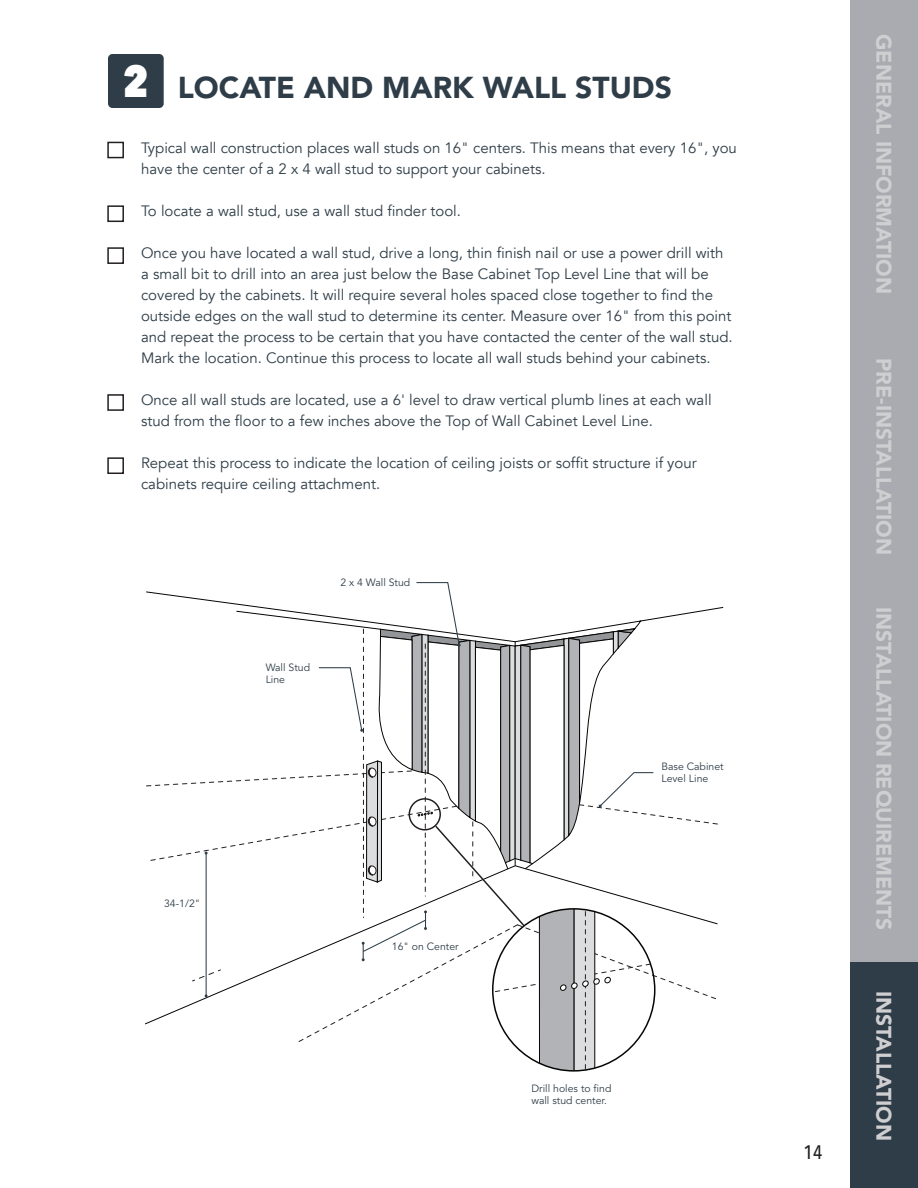
<style>
.page{position:relative;width:918px;height:1188px;background:#fff}
.page>*{position:absolute;margin:0;border:0;box-sizing:border-box;transform-origin:0 0}
.t1{font:800 45px "Avenir Next Condensed";color:#fff}
.t2{font:900 30px "Avenir LT Std";color:#2e3d47}
.t3{font:900 21px "Avenir LT Std";color:#cfcfd2}
.t4{font:500 19.5px "Avenir Next Condensed";color:#231f20}
.Body{font:15px/21px "Avenir";color:#2e3d47}
.Callout{font:10.5px/12px "Avenir LT Std";color:#2e3d47}
</style>
<div class="page">
<div style="left:850px;top:0;width:68px;height:1188px;background:#2e3d47"></div>
<div style="left:108px;top:54px;width:56px;height:54px;background:#2e3d47;border-radius:4px"></div>
<div style="left:107px;top:142px;width:17px;height:16px;border:2px solid #231f20"></div>
<div style="left:107px;top:205px;width:17px;height:17px;border:2px solid #231f20"></div>
<div style="left:107px;top:247px;width:17px;height:17px;border:2px solid #231f20"></div>
<div style="left:107px;top:394px;width:17px;height:17px;border:2px solid #231f20"></div>
<div style="left:107px;top:457px;width:17px;height:17px;border:2px solid #231f20"></div>
<div style="left:850px;top:0;width:68px;height:961px;background:#aaabb1"></div>
<svg style="left:146px;top:582px;width:577px;height:489px"></svg>
<p class="t1" style="left:123px;top:53px;width:27px">2</p>
<p class="t2" style="left:178px;top:69px;width:496px">LOCATE AND MARK WALL STUDS</p>
<p class="Body" style="left:141px;top:138px;width:597px">Typical wall construction places wall studs on 16" centers. This means that every 16", you have the center of a 2 x 4 wall stud to support your cabinets.</p>
<p class="Body" style="left:141px;top:201px;width:321px">To locate a wall stud, use a wall stud finder tool.</p>
<p class="Body" style="left:141px;top:243px;width:593px">Once you have located a wall stud, drive a long, thin finish nail or use a power drill with a small bit to drill into an area just below the Base Cabinet Top Level Line that will be covered by the cabinets. It will require several holes spaced close together to find the outside edges on the wall stud to determine its center. Measure over 16" from this point and repeat the process to be certain that you have contacted the center of the wall stud.<br>Mark the location. Continue this process to locate all wall studs behind your cabinets.</p>
<p class="Body" style="left:141px;top:390px;width:572px">Once all wall studs are located, use a 6' level to draw vertical plumb lines at each wall stud from the floor to a few inches above the Top of Wall Cabinet Level Line.</p>
<p class="Body" style="left:141px;top:453px;width:557px">Repeat this process to indicate the location of ceiling joists or soffit structure if your cabinets require ceiling attachment.</p>
<p class="Callout" style="left:266px;top:662px;width:46px">Wall Stud<br>Line</p>
<p class="Callout" style="left:340px;top:577px;width:72px">2 x 4 Wall Stud</p>
<p class="Callout" style="left:164px;top:898px;width:38px">34-1/2"</p>
<p class="Callout" style="left:392px;top:940px;width:68px">16" on Center</p>
<p class="Callout" style="left:662px;top:761px;width:64px">Base Cabinet<br>Level Line</p>
<p class="Callout" style="left:531px;top:1083px;width:82px">Drill holes to find wall stud center.</p>
<h3 class="t4" style="left:804px;top:1141px;width:20px">14</h3>
<p class="t3" style="left:897px;top:34px;width:261px;rotate:90deg">GENERAL INFORMATION</p>
<p class="t3" style="left:897px;top:358px;width:198px;rotate:90deg">PRE-INSTALLATION</p>
<p class="t3" style="left:897px;top:607px;width:325px;rotate:90deg">INSTALLATION REQUIREMENTS</p>
<p class="t3" style="left:897px;top:991px;width:152px;rotate:90deg">INSTALLATION</p>
</div>
